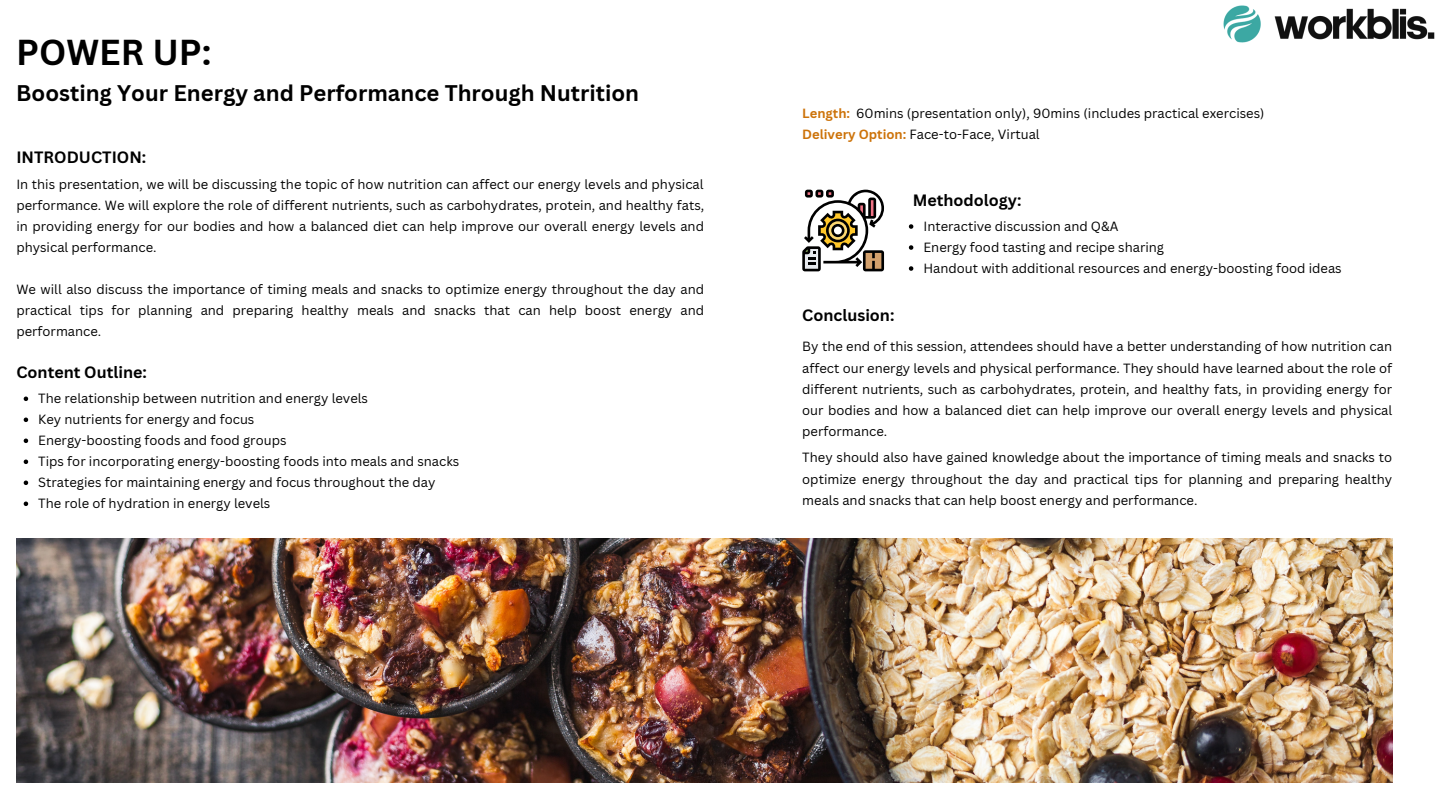
<style>
.page{position:relative;width:1440px;height:810px;background:#fff}
.page>*{position:absolute;margin:0;border:0;box-sizing:border-box;transform-origin:0 0}
.t1{font:700 35.1px "Canva Sans";color:#000}
.t2{font:700 22px "Canva Sans";color:#000}
.t3{font:700 16px "Canva Sans";color:#000}
.t4{font:13px/21px "Canva Sans";color:#000;text-align:justify}
.s1{font-weight:700;color:#cd730a}
</style>
<div class="page">
<svg style="left:802px;top:190px;width:82px;height:81px"></svg>
<img style="left:16px;top:538px;width:1377px;height:245px">
<svg style="left:24px;top:397px;width:4px;height:4px"></svg>
<svg style="left:24px;top:418px;width:4px;height:4px"></svg>
<svg style="left:24px;top:439px;width:4px;height:4px"></svg>
<svg style="left:24px;top:460px;width:4px;height:4px"></svg>
<svg style="left:24px;top:481px;width:4px;height:4px"></svg>
<svg style="left:24px;top:502px;width:4px;height:4px"></svg>
<svg style="left:909px;top:224px;width:4px;height:5px"></svg>
<svg style="left:909px;top:245px;width:4px;height:5px"></svg>
<svg style="left:909px;top:266px;width:4px;height:5px"></svg>
<img style="left:1223px;top:5px;width:212px;height:38px">
<h1 class="t1" style="left:16px;top:27px;width:197px">POWER UP:</h1>
<h2 class="t2" style="left:16px;top:77px;width:625px">Boosting Your Energy and Performance Through Nutrition</h2>
<p class="t3" style="left:16px;top:146px;width:131px">INTRODUCTION:</p>
<p class="t4" style="left:16px;top:173px;width:689px">In this presentation, we will be discussing the topic of how nutrition can affect our energy levels and physical performance. We will explore the role of different nutrients, such as carbohydrates, protein, and healthy fats, in providing energy for our bodies and how a balanced diet can help improve our overall energy levels and physical performance.</p>
<p class="t4" style="left:16px;top:278px;width:689px">We will also discuss the importance of timing meals and snacks to optimize energy throughout the day and practical tips for planning and preparing healthy meals and snacks that can help boost energy and performance.</p>
<p class="t3" style="left:16px;top:361px;width:132px">Content Outline:</p>
<p class="t4" style="left:38px;top:388px;width:423px;text-align:left">The relationship between nutrition and energy levels<br>Key nutrients for energy and focus<br>Energy-boosting foods and food groups<br>Tips for incorporating energy-boosting foods into meals and snacks Strategies for maintaining energy and focus throughout the day The role of hydration in energy levels</p>
<p class="t4" style="left:802px;top:102px;width:464px"><span class="s1">Length:</span> 60mins (presentation only), 90mins (includes practical exercises)<br><span class="s1">Delivery Option:</span> Face-to-Face, Virtual</p>
<p class="t3" style="left:913px;top:189px;width:110px">Methodology:</p>
<p class="t4" style="left:923px;top:215px;width:420px;text-align:left">Interactive discussion and Q&amp;A<br>Energy food tasting and recipe sharing<br>Handout with additional resources and energy-boosting food ideas</p>
<p class="t3" style="left:802px;top:304px;width:94px">Conclusion:</p>
<p class="t4" style="left:802px;top:336px;width:591px;line-height:21.3px">By the end of this session, attendees should have a better understanding of how nutrition can affect our energy levels and physical performance. They should have learned about the role of different nutrients, such as carbohydrates, protein, and healthy fats, in providing energy for our bodies and how a balanced diet can help improve our overall energy levels and physical performance.</p>
<p class="t4" style="left:802px;top:447px;width:591px;line-height:21.3px">They should also have gained knowledge about the importance of timing meals and snacks to optimize energy throughout the day and practical tips for planning and preparing healthy meals and snacks that can help boost energy and performance.</p>
</div>
